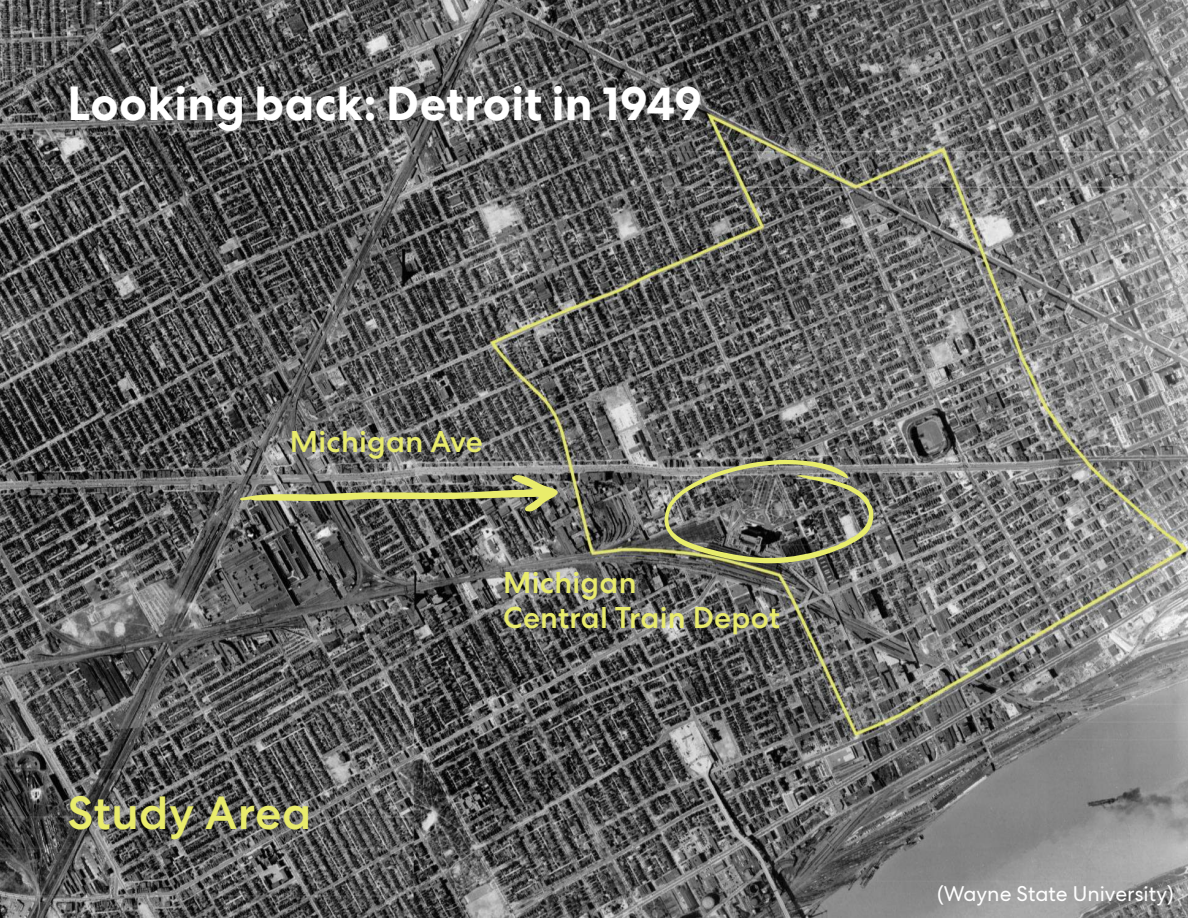
<style>
.page{position:relative;width:1188px;height:918px;background:#fff}
.page>*{position:absolute;margin:0;border:0;box-sizing:border-box;transform-origin:0 0}
.t1{font:700 46.5px "PW Centra No 2";letter-spacing:.01em;color:#fff}
.t2{font:500 46.5px "PW Centra No 2";letter-spacing:.01em;color:#e9ec6b}
.t3{font:500 30px/34.5px "PW Centra No 2";letter-spacing:.01em;color:#e9ec6b}
.t4{font:21px "PW Centra No 2";color:#fff}
</style>
<div class="page">
<img style="left:0;top:0;width:1188px;height:918px">
<svg style="left:240px;top:475px;width:318px;height:37px;background:#7d7d62"></svg>
<svg style="left:665px;top:460px;width:209px;height:104px;background:#717161"></svg>
<h1 class="t1" style="left:68px;top:76px;width:636px">Looking back: Detroit in 1949</h1>
<p class="t3" style="left:290px;top:425px;width:195px">Michigan Ave</p>
<p class="t3" style="left:503px;top:566px;width:278px">Michigan<br>Central Train Depot</p>
<h1 class="t2" style="left:68px;top:786px;width:246px">Study Area</h1>
<p class="t4" style="left:937px;top:882px;width:238px">(Wayne State University)</p>
</div>
